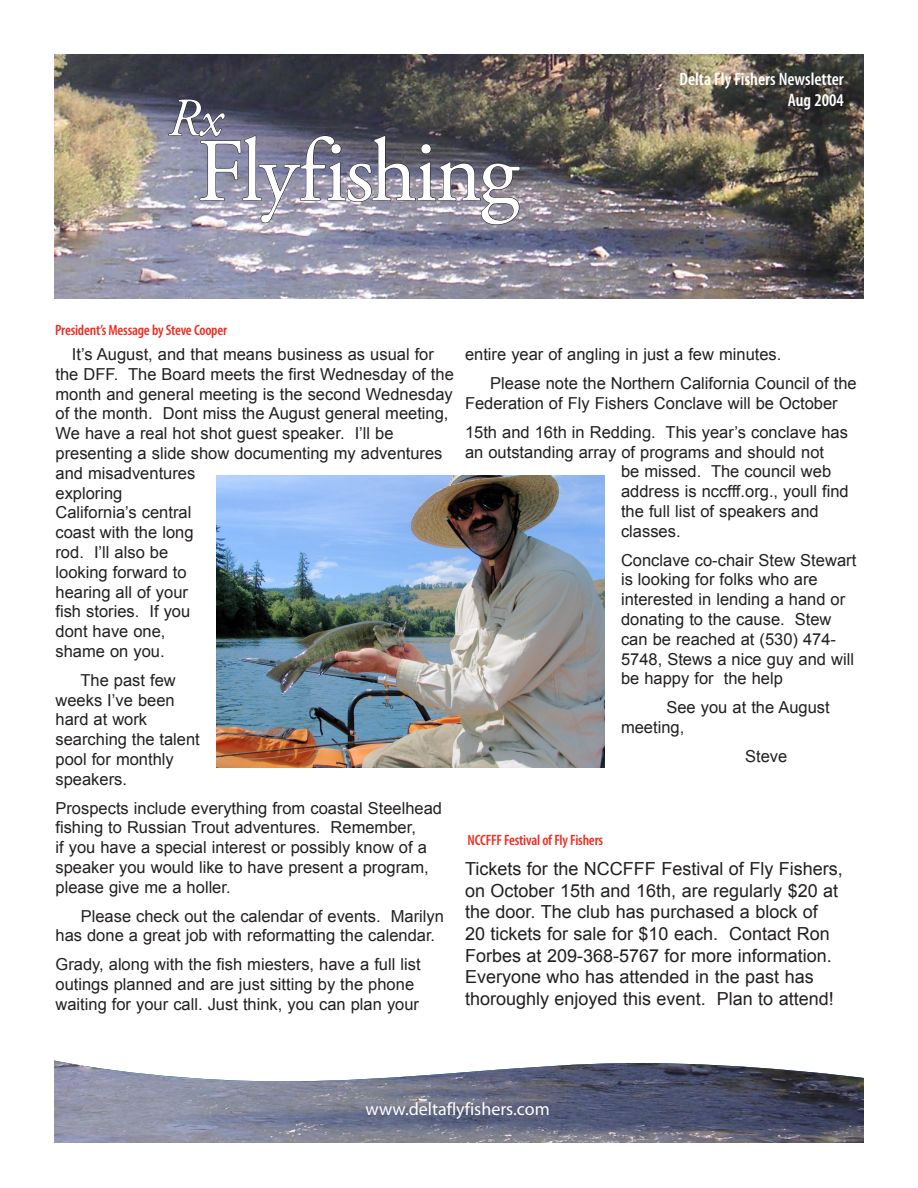
<style>
.page{position:relative;width:918px;height:1188px;background:#fff}
.page>*{position:absolute;margin:0;border:0;box-sizing:border-box;transform-origin:0 0}
.t1{font:89.85px "Adobe Garamond Pro";letter-spacing:-.03em;color:#fff}
.t2{font:italic 53.85px "Adobe Garamond Pro";color:#fff}
.t3{font:18px/21.6px "Arial";color:#231f20}
.t4{font:600 condensed 18px/21px "Myriad Pro";color:#fff;text-align:right}
.t5{font:18px "Myriad Pro";color:#fff}
.t6{font:16.5px/19.8px "Arial";color:#231f20}
.t7{font:600 condensed 15px "Myriad Pro";letter-spacing:-.015em;color:#ee2e22}
</style>
<div class="page">
<img style="left:54px;top:54px;width:810px;height:244px">
<img style="left:54px;top:1060px;width:810px;height:83px">
<svg style="left:169px;top:99px;width:351px;height:126px;background:#71707f"></svg>
<img style="left:216px;top:476px;width:389px;height:291px">
<h2 class="t2" style="left:168px;top:86px;width:56px">Rx</h2>
<h1 class="t1" style="left:197px;top:118px;width:324px">Flyfishing</h1>
<p class="t7" style="left:55px;top:322px;width:174px">President’s Message by Steve Cooper</p>
<p class="t4" style="left:679px;top:69px;width:166px">Delta Fly Fishers Newsletter<br>Aug 2004</p>
<p class="t6" style="left:55px;top:344px;width:400px;text-indent:17px">It’s August, and that means business as usual for the DFF. The Board meets the first Wednesday of the month and general meeting is the second Wednesday of the month. Dont miss the August general meeting,<br>We have a real hot shot guest speaker. I’ll be presenting a slide show documenting my adventures and misadventures<br>exploring<br>California’s central<br>coast with the long<br>rod. I’ll also be<br>looking forward to<br>hearing all of your<br>fish stories. If you<br>dont have one,<br>shame on you.</p>
<p class="t6" style="left:55px;top:670px;width:146px;text-indent:25px">The past few weeks I’ve been hard at work searching the talent pool for monthly speakers.</p>
<p class="t6" style="left:55px;top:798px;width:388px">Prospects include everything from coastal Steelhead fishing to Russian Trout adventures. Remember,<br>if you have a special interest or possibly know of a speaker you would like to have present a program, please give me a holler.</p>
<p class="t6" style="left:55px;top:906px;width:390px;text-indent:25px">Please check out the calendar of events. Marilyn has done a great job with reformatting the calendar.</p>
<p class="t6" style="left:55px;top:955px;width:367px">Grady, along with the fish miesters, have a full list outings planned and are just sitting by the phone waiting for your call. Just think, you can plan your</p>
<p class="t6" style="left:490px;top:340px;width:368px;line-height:28.8px;text-indent:-25px">entire year of angling in just a few minutes.<br>Please note the Northern California Council of the</p>
<p class="t6" style="left:465px;top:389px;width:384px;line-height:28.8px">Federation of Fly Fishers Conclave will be October<br>15th and 16th in Redding. This year’s conclave has</p>
<p class="t6" style="left:621px;top:442px;width:229px;text-indent:-156px">an outstanding array of programs and should not<br>be missed. The council web address is nccfff.org., youll find the full list of speakers and classes.</p>
<p class="t6" style="left:621px;top:550px;width:237px">Conclave co-chair Stew Stewart is looking for folks who are interested in lending a hand or donating to the cause. Stew can be reached at (530) 474-<br>5748, Stews a nice guy and will be happy for the help</p>
<p class="t6" style="left:621px;top:698px;width:210px;text-indent:45px">See you at the August meeting,</p>
<p class="t6" style="left:745px;top:746px;width:44px">Steve</p>
<p class="t7" style="left:468px;top:832px;width:137px">NCCFFF Festival of Fly Fishers</p>
<p class="t3" style="left:465px;top:858px;width:379px">Tickets for the NCCFFF Festival of Fly Fishers, on October 15th and 16th, are regularly $20 at the door. The club has purchased a block of<br>20 tickets for sale for $10 each. Contact Ron Forbes at 209-368-5767 for more information.<br>Everyone who has attended in the past has thoroughly enjoyed this event. Plan to attend!</p>
<p class="t5" style="left:366px;top:1099px;width:186px">www.deltaflyfishers.com</p>
</div>
